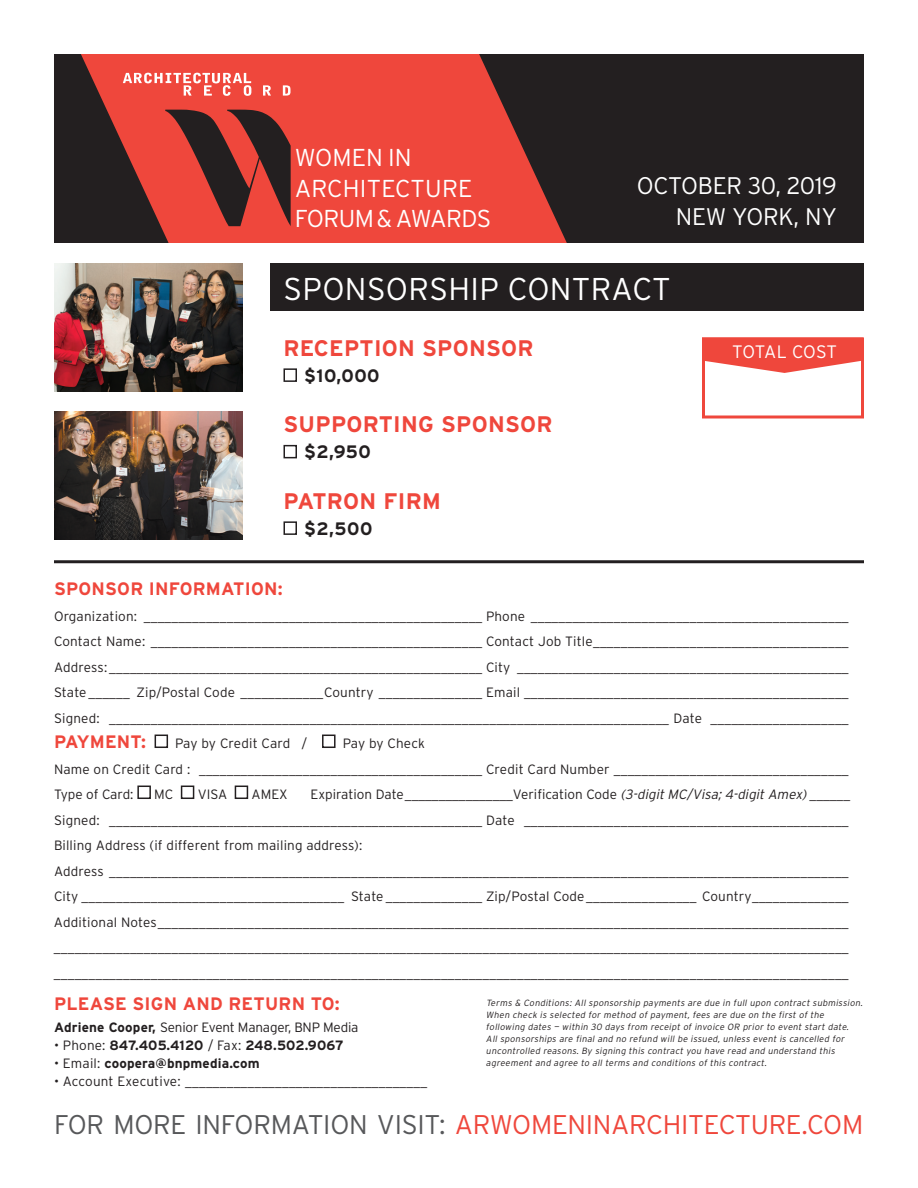
<style>
.page{position:relative;width:918px;height:1188px;background:#fff}
.page>*{position:absolute;margin:0;border:0;box-sizing:border-box;transform-origin:0 0}
.t1{font:300 31.5px "Interstate";letter-spacing:.01em;color:#fff}
.t2{font:300 27px "Interstate";letter-spacing:-.01em;color:#ef473c}
.t3{font:300 24.45px/30.6px "Interstate";color:#fff}
.t4{font:300 24px/31.5px "Interstate";letter-spacing:-.01em;color:#fff;text-align:right}
.t5{font:700 22.5px "Interstate";letter-spacing:.01em;color:#ef473c}
.t6{font:700 18px "Interstate";letter-spacing:.01em;color:#ef473c}
.t7{font:700 18px "Interstate";letter-spacing:.03em;color:#231f20}
.t8{font:300 18px "Interstate";letter-spacing:-.01em;color:#fff}
.t9{font:300 13.5px/25.5px "Interstate";color:#231f20}
.t10{font:700 13.5px "Interstate";letter-spacing:.01em;color:#231f20}
.t11{font:italic 300 9px/12px "Interstate";color:#231f20}
.s1{font-style:italic}
.s2{font-weight:700}
.s3{font-weight:300}
.s4{color:#57585a}
</style>
<div class="page">
<div style="left:155px;top:735px;width:13px;height:13px;border:2px solid #231f20"></div>
<div style="left:322px;top:735px;width:14px;height:13px;border:2px solid #231f20"></div>
<div style="left:137px;top:786px;width:14px;height:13px;border:2px solid #231f20"></div>
<div style="left:181px;top:786px;width:13px;height:13px;border:2px solid #231f20"></div>
<div style="left:235px;top:786px;width:13px;height:13px;border:2px solid #231f20"></div>
<div style="left:284px;top:368px;width:13px;height:14px;border:2px solid #231f20"></div>
<div style="left:284px;top:445px;width:13px;height:13px;border:2px solid #231f20"></div>
<div style="left:284px;top:521px;width:13px;height:14px;border:2px solid #231f20"></div>
<div style="left:270px;top:263px;width:593px;height:47px;background:#231f20"></div>
<div style="left:702px;top:338px;width:162px;height:80px;border:3px solid #ef473c"></div>
<svg style="left:702px;top:338px;width:161px;height:35px"></svg>
<div style="left:81px;top:54px;width:486px;height:189px;background:#ef473c"></div>
<svg style="left:479px;top:54px;width:385px;height:189px;background:#3a2323"></svg>
<svg style="left:54px;top:54px;width:237px;height:189px"></svg>
<img style="left:54px;top:412px;width:189px;height:128px">
<img style="left:54px;top:263px;width:189px;height:129px">
<hr style="left:54px;top:560px;width:810px;height:3px;background:#231f20">
<h3 class="t3" style="left:295px;top:142px;width:198px">WOMEN IN<br>ARCHITECTURE<br>FORUM &amp; AWARDS</h3>
<h3 class="t4" style="left:637px;top:169px;width:202px">OCTOBER 30, 2019<br>NEW YORK, NY</h3>
<h1 class="t1" style="left:284px;top:271px;width:389px">SPONSORSHIP CONTRACT</h1>
<h3 class="t5" style="left:284px;top:335px;width:252px">RECEPTION SPONSOR</h3>
<h3 class="t7" style="left:304px;top:366px;width:77px">$10,000</h3>
<h3 class="t5" style="left:284px;top:412px;width:271px">SUPPORTING SPONSOR</h3>
<h3 class="t7" style="left:304px;top:442px;width:68px">$2,950</h3>
<h3 class="t5" style="left:284px;top:488px;width:159px">PATRON FIRM</h3>
<h3 class="t7" style="left:304px;top:519px;width:70px">$2,500</h3>
<h3 class="t8" style="left:732px;top:342px;width:106px">TOTAL COST</h3>
<h3 class="t6" style="left:54px;top:579px;width:230px">SPONSOR INFORMATION:</h3>
<p class="t9" style="left:54px;top:603px;width:796px;text-align:justify">Organization: _________________________________________________ Phone ______________________________________________ Contact Name: ________________________________________________ Contact Job Title_____________________________________ Address: ______________________________________________________ City ________________________________________________ State ______ Zip/Postal Code ____________Country _______________ Email _______________________________________________ Signed: _________________________________________________________________________________ Date ____________________</p>
<h3 class="t6" style="left:54px;top:732px;width:94px">PAYMENT:</h3>
<p class="t9" style="left:175px;top:730px;width:133px">Pay by Credit Card /</p>
<p class="t9" style="left:54px;top:730px;width:796px;text-indent:289px">Pay by Check<br>Name on Credit Card : _________________________________________ Credit Card Number __________________________________<br>Type of Card:</p>
<p class="t9" style="left:54px;top:781px;width:798px;text-indent:256px">Expiration Date________________Verification Code <span class="s1">(3-digitMC/Visa;4-digitAmex)______ </span>Signed: ______________________________________________________ Date _______________________________________________ Billing Address (if different from mailing address):<br>Address ___________________________________________________________________________________________________________ City ______________________________________ State ______________ Zip/Postal Code________________ Country______________ Additional Notes____________________________________________________________________________________________________ ___________________________________________________________________________________________________________________ ___________________________________________________________________________________________________________________</p>
<h3 class="t6" style="left:54px;top:993px;width:287px">PLEASE SIGN AND RETURN TO:</h3>
<p class="t9" style="left:54px;top:1015px;width:306px"><span class="s2">Adriene Cooper,</span> Senior Event Manager, BNP Media</p>
<p class="t10" style="left:54px;top:1038px;width:291px"><span class="s3">• Phone:</span> 847.405.4120 <span class="s3">/ Fax:</span> 248.502.9067</p>
<p class="t10" style="left:54px;top:1056px;width:207px"><span class="s3">• Email:</span> coopera@bnpmedia.com</p>
<p class="t9" style="left:54px;top:1069px;width:375px">• Account Executive: ___________________________________</p>
<p class="t9" style="left:154px;top:781px;width:21px">MC</p>
<p class="t9" style="left:198px;top:781px;width:31px">VISA</p>
<p class="t9" style="left:252px;top:781px;width:38px">AMEX</p>
<p class="t11" style="left:486px;top:997px;width:380px">Terms &amp; Conditions: All sponsorship payments are due in full upon contract submission.<br>When check is selected for method of payment, fees are due on the first of the following dates — within 30 days from receipt of invoice OR prior to event start date.<br>All sponsorships are final and no refund will be issued, unless event is cancelled for uncontrolled reasons. By signing this contract you have read and understand this agreement and agree to all terms and conditions of this contract.</p>
<h2 class="t2" style="left:54px;top:1109px;width:811px"><span class="s4">FOR MORE INFORMATION VISIT:</span> ARWOMENINARCHITECTURE.COM</h2>
</div>
